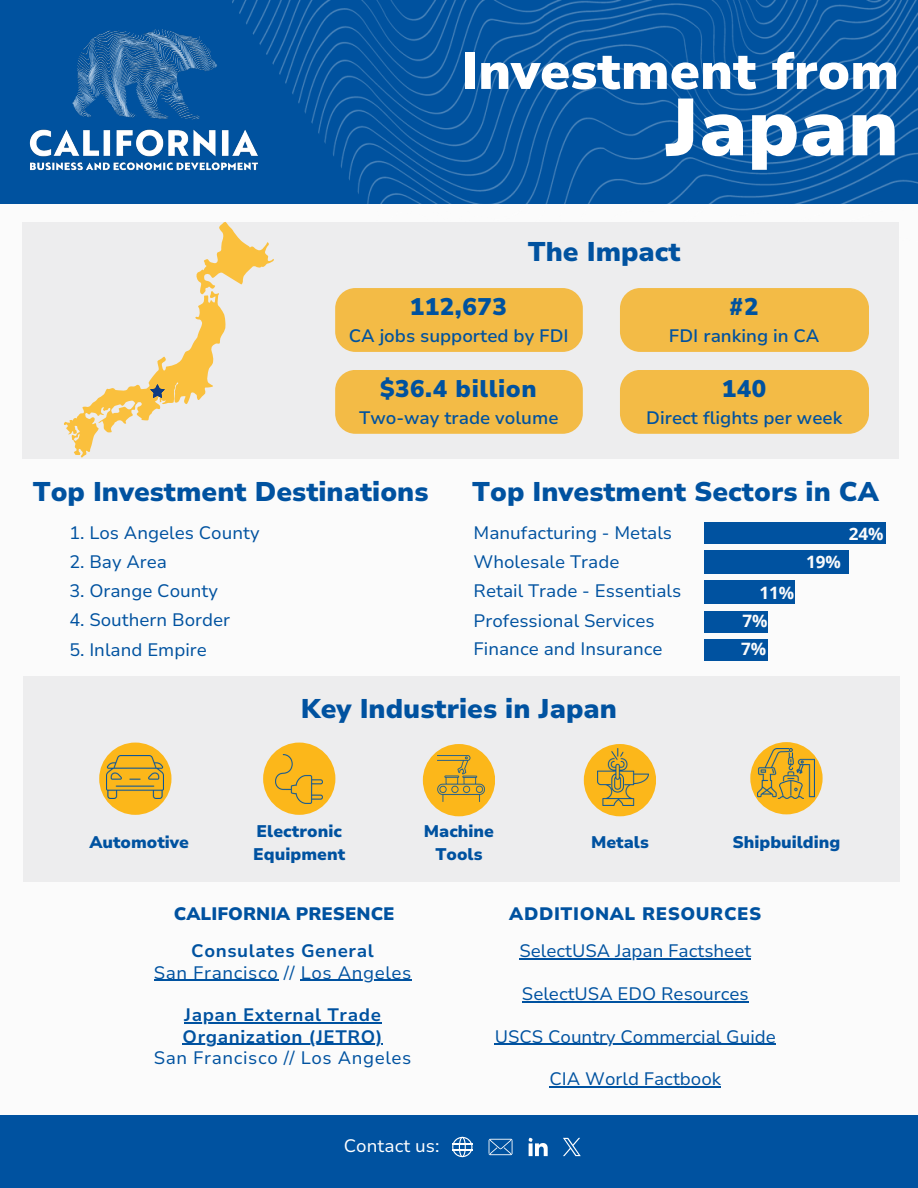
<style>
.page{position:relative;width:918px;height:1188px;background:#fbfbfb}
.page>*{position:absolute;margin:0;border:0;box-sizing:border-box;transform-origin:0 0}
.t1{font:900 80.55px "Nunito Sans 10 pt";color:#fff}
.t2{font:900 52.05px "Nunito Sans 10 pt";color:#fff}
.t3{font:900 27px "Nunito Sans 10 pt";color:#0052a0}
.t4{font:900 24px "Nunito Sans 10 pt";letter-spacing:.025em;color:#00529f}
.t5{font:18px "Nunito Sans 10 pt";color:#0052a0}
.t6{font:600 18px "Nunito Sans 10 pt";color:#00529f}
.t7{font:18px/21.3px "Nunito Sans 10 pt";letter-spacing:.035em;color:#0052a0;text-align:center}
.t8{font:700 18px "Nunito Sans 10 pt";letter-spacing:.035em;color:#0052a0}
.t9{font:900 18px "Nunito Sans 10 pt";letter-spacing:.03em;color:#0052a0}
.t10{font:900 18px "Nunito Sans 10 pt";color:#0052a0}
.t11{font:18px "Nunito Sans 10 pt";color:#fff}
.t12{font:700 17.1px "Open Sans";color:#fbfbfb}
.t13{font:900 16.8px/23.1px "Nunito Sans 10 pt";color:#0052a0}
.s1{font-weight:700}
</style>
<div class="page">
<div style="left:23px;top:675px;width:876px;height:206px;background:#ededee"></div>
<div style="left:0;top:0;width:918px;height:204px;background:#00529f"></div>
<img style="left:232px;top:0;width:686px;height:204px">
<div style="left:23px;top:222px;width:876px;height:236px;background:#ededee"></div>
<img style="left:29px;top:21px;width:237px;height:157px">
<div style="left:0;top:1115px;width:918px;height:73px;background:#0052a0"></div>
<svg style="left:529px;top:1138px;width:19px;height:18px"></svg>
<svg style="left:563px;top:1138px;width:18px;height:18px"></svg>
<svg style="left:488px;top:1138px;width:25px;height:18px"></svg>
<svg style="left:452px;top:1137px;width:20px;height:20px"></svg>
<div style="left:335px;top:288px;width:248px;height:64px;background:#f3bb46;border-radius:20px"></div>
<div style="left:335px;top:370px;width:248px;height:64px;background:#f3bb46;border-radius:20px"></div>
<div style="left:620px;top:288px;width:249px;height:64px;background:#f3bb46;border-radius:20px"></div>
<div style="left:620px;top:370px;width:249px;height:64px;background:#f3bb46;border-radius:20px"></div>
<div style="left:704px;top:523px;width:181px;height:21px;background:#0052a0"></div>
<div style="left:704px;top:550px;width:145px;height:24px;background:#0052a0"></div>
<div style="left:704px;top:580px;width:91px;height:24px;background:#0052a0"></div>
<div style="left:704px;top:611px;width:64px;height:21px;background:#0052a0"></div>
<div style="left:704px;top:639px;width:64px;height:21px;background:#0052a0"></div>
<div style="left:99px;top:743px;width:72px;height:72px;background:#fcb71a;border-radius:50%"></div>
<div style="left:750px;top:742px;width:73px;height:72px;background:#fcb71a;border-radius:50%"></div>
<div style="left:263px;top:743px;width:72px;height:72px;background:#fcb71a;border-radius:50%"></div>
<div style="left:423px;top:744px;width:72px;height:72px;background:#fcb71a;border-radius:50%"></div>
<div style="left:584px;top:744px;width:72px;height:72px;background:#fcb71a;border-radius:50%"></div>
<svg style="left:64px;top:222px;width:210px;height:236px"></svg>
<img style="left:107px;top:756px;width:56px;height:43px">
<img style="left:276px;top:755px;width:47px;height:48px">
<img style="left:437px;top:755px;width:47px;height:46px">
<img style="left:597px;top:749px;width:51px;height:57px">
<img style="left:757px;top:749px;width:58px;height:49px">
<hr style="left:154px;top:980px;width:124px;height:1px;background:#0052a0">
<hr style="left:301px;top:980px;width:111px;height:1px;background:#0052a0">
<hr style="left:184px;top:1022px;width:198px;height:2px;background:#0052a0">
<hr style="left:183px;top:1044px;width:200px;height:1px;background:#0052a0">
<hr style="left:519px;top:958px;width:232px;height:1px;background:#0052a0">
<hr style="left:522px;top:1001px;width:227px;height:1px;background:#0052a0">
<hr style="left:495px;top:1044px;width:281px;height:1px;background:#0052a0">
<hr style="left:550px;top:1087px;width:171px;height:1px;background:#0052a0">
<p class="t2" style="left:461px;top:36px;width:440px">Investment from</p>
<p class="t1" style="left:666px;top:74px;width:235px">Japan</p>
<p class="t3" style="left:528px;top:234px;width:154px">The Impact</p>
<p class="t4" style="left:410px;top:290px;width:99px">112,673</p>
<p class="t6" style="left:349px;top:323px;width:221px">CA jobs supported by FDI</p>
<h3 class="t4" style="left:380px;top:372px;width:158px">$36.4 billion</h3>
<p class="t6" style="left:359px;top:405px;width:201px">Two-way trade volume</p>
<h1 class="t4" style="left:729px;top:290px;width:31px">#2</h1>
<h1 class="t6" style="left:669px;top:323px;width:152px">FDI ranking in CA</h1>
<p class="t4" style="left:722px;top:372px;width:46px">140</p>
<p class="t6" style="left:646px;top:405px;width:198px">Direct flights per week</p>
<p class="t3" style="left:33px;top:474px;width:397px">Top Investment Destinations</p>
<p class="t3" style="left:472px;top:474px;width:408px">Top Investment Sectors in CA</p>
<h4 class="t5" style="left:69px;top:521px;width:192px">1. Los Angeles County</h4>
<h2 class="t5" style="left:69px;top:549px;width:99px">2. Bay Area</h2>
<p class="t5" style="left:69px;top:579px;width:150px">3. Orange County</p>
<p class="t5" style="left:69px;top:608px;width:162px">4. Southern Border</p>
<p class="t5" style="left:69px;top:637px;width:139px">5. Inland Empire</p>
<h4 class="t5" style="left:474px;top:521px;width:200px">Manufacturing - Metals</h4>
<p class="t5" style="left:474px;top:550px;width:147px">Wholesale Trade</p>
<h2 class="t5" style="left:474px;top:579px;width:209px">Retail Trade - Essentials</h2>
<p class="t5" style="left:474px;top:608px;width:183px">Professional Services</p>
<h4 class="t5" style="left:474px;top:637px;width:191px">Finance and Insurance</h4>
<h4 class="t3" style="left:301px;top:691px;width:318px">Key Industries in Japan</h4>
<h2 class="t12" style="left:759px;top:580px;width:36px">11%</h2>
<h4 class="t12" style="left:742px;top:608px;width:27px">7%</h4>
<h4 class="t12" style="left:741px;top:637px;width:27px">7%</h4>
<h4 class="t12" style="left:806px;top:550px;width:36px">19%</h4>
<p class="t12" style="left:849px;top:522px;width:36px">24%</p>
<p class="t13" style="left:89px;top:831px;width:101px">Automotive</p>
<h4 class="t13" style="left:253px;top:820px;width:94px">Electronic<br>Equipment</h4>
<h3 class="t13" style="left:424px;top:820px;width:72px;text-align:center">Machine<br>Tools</h3>
<p class="t13" style="left:591px;top:831px;width:59px">Metals</p>
<p class="t13" style="left:732px;top:831px;width:109px">Shipbuilding</p>
<h4 class="t10" style="left:174px;top:902px;width:222px">CALIFORNIA PRESENCE</h4>
<p class="t8" style="left:191px;top:939px;width:184px">Consulates General</p>
<h4 class="t7" style="left:154px;top:962px;width:259px">San Francisco // Los Angeles</h4>
<h4 class="t8" style="left:184px;top:1003px;width:198px">Japan External Trade</h4>
<p class="t7" style="left:154px;top:1026px;width:259px"><span class="s1">Organization (JETRO)<br></span>San Francisco // Los Angeles</p>
<h4 class="t11" style="left:344px;top:1134px;width:97px">Contact us:</h4>
<h4 class="t9" style="left:509px;top:902px;width:254px">ADDITIONAL RESOURCES</h4>
<h2 class="t5" style="left:519px;top:939px;width:233px">SelectUSA Japan Factsheet</h2>
<p class="t5" style="left:522px;top:982px;width:228px">SelectUSA EDO Resources</p>
<h4 class="t5" style="left:495px;top:1024px;width:283px">USCS Country Commercial Guide</h4>
<p class="t5" style="left:550px;top:1067px;width:173px">CIA World Factbook</p>
</div>
